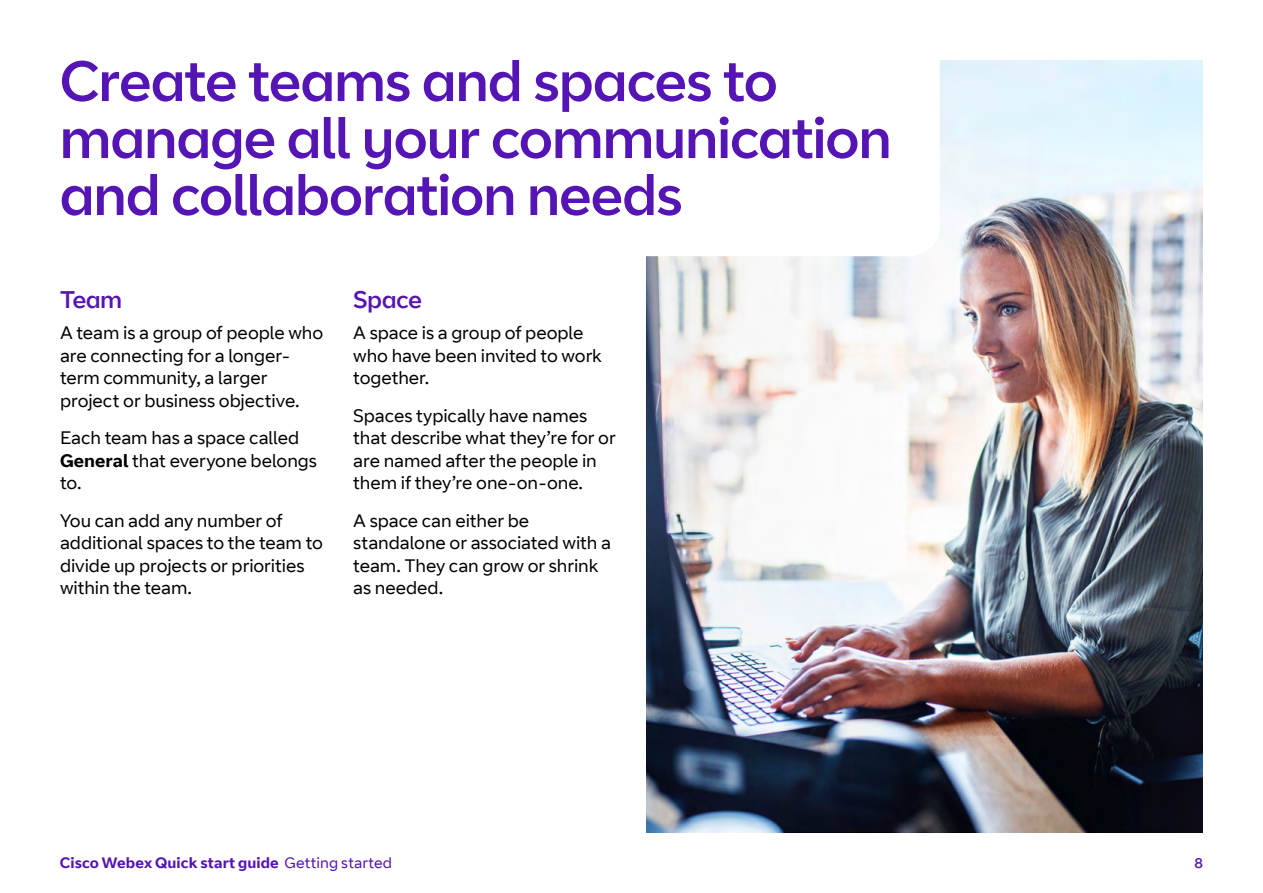
<style>
.page{position:relative;width:1263px;height:893px;background:#fff}
.page>*{position:absolute;margin:0;border:0;box-sizing:border-box;transform-origin:0 0}
.t1{font:57px/57px "BT Curve Headline";letter-spacing:-.005em;color:#5514b4}
.t2{font:24px "BT Curve Headline";color:#5514b4}
.t3{font:18px/22.5px "BT Curve";letter-spacing:-.005em;color:#000}
.t4{font:700 15px "BT Curve";letter-spacing:.005em;color:#5514b4}
.t5{font:14.25px "BT Curve Headline";color:#5514b4}
.s1{font-weight:700}
.s2{font-weight:400}
</style>
<div class="page">
<img style="left:646px;top:60px;width:557px;height:773px">
<svg style="left:646px;top:60px;width:294px;height:196px"></svg>
<h1 class="t1" style="left:60px;top:55px;width:833px">Create teams and spaces to manage all your communication and collaboration needs</h1>
<h2 class="t2" style="left:60px;top:285px;width:64px">Team</h2>
<p class="t3" style="left:60px;top:322px;width:265px">A team is a group of people who are connecting for a longer&shy;term community, a larger project or business objective.</p>
<p class="t3" style="left:60px;top:427px;width:258px">Each team has a space called<br><span class="s1">General</span> that everyone belongs to.</p>
<p class="t3" style="left:60px;top:510px;width:265px">You can add any number of additional spaces to the team to divide up projects or priorities within the team.</p>
<h2 class="t2" style="left:353px;top:285px;width:70px">Space</h2>
<p class="t3" style="left:353px;top:322px;width:250px">A space is a group of people who have been invited to work together.</p>
<p class="t3" style="left:353px;top:405px;width:264px">Spaces typically have names that describe what they’re for or are named after the people in them if they’re one-on-one.</p>
<p class="t3" style="left:353px;top:510px;width:259px">A space can either be standalone or associated with a team. They can grow or shrink as needed.</p>
<p class="t4" style="left:60px;top:854px;width:334px">Cisco Webex Quick start guide <span class="s2">Getting started</span></p>
<p class="t5" style="left:1194px;top:855px;width:10px">8</p>
</div>
